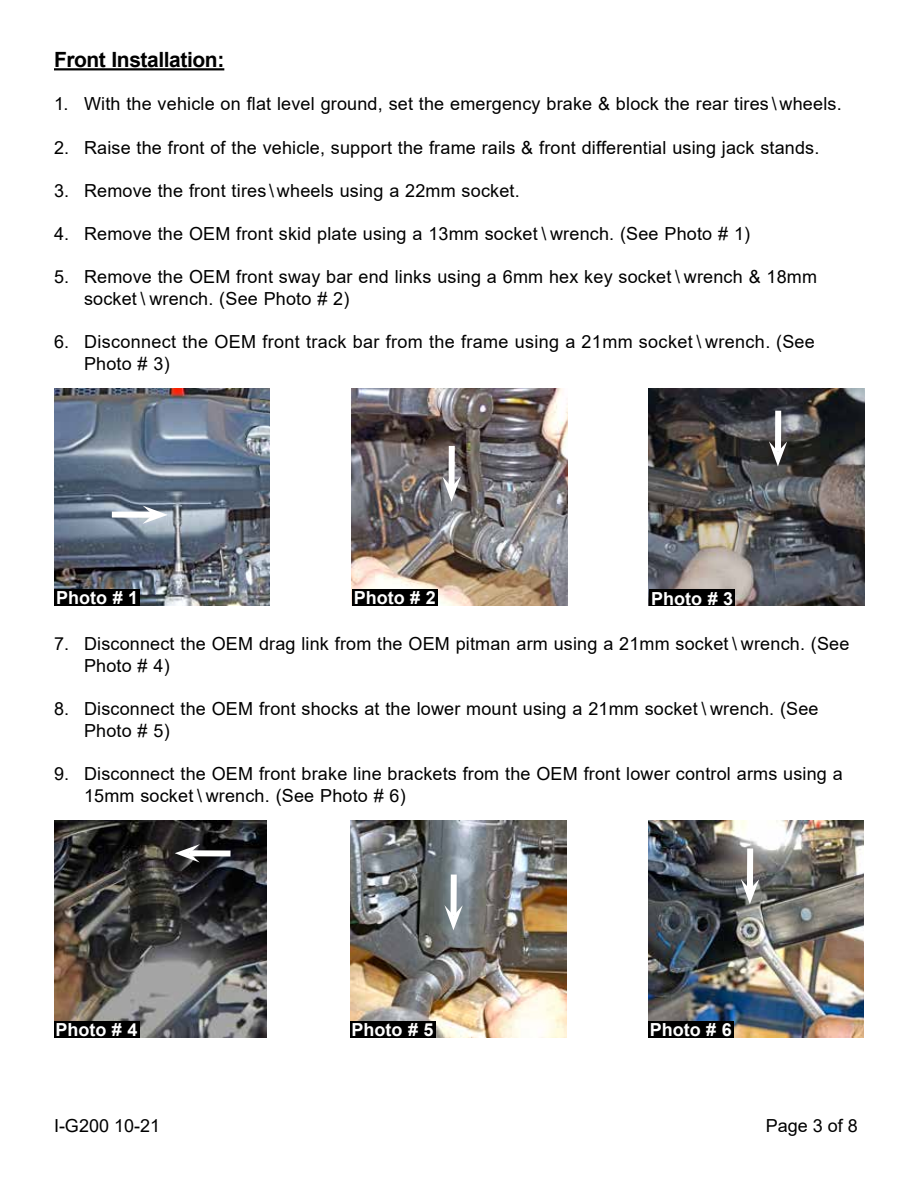
<style>
.page{position:relative;width:918px;height:1188px;background:#fff}
.page>*{position:absolute;margin:0;border:0;box-sizing:border-box;transform-origin:0 0}
.t1{font:700 21px "Arial";letter-spacing:-.02em;color:#000}
.t2{font:18px/21.6px "Arial";letter-spacing:.01em;color:#000}
.t3{font:700 18px "Arial";color:#fff}
</style>
<div class="page">
<hr style="left:54px;top:68px;width:170px;height:2px;background:#000">
<img style="left:54px;top:821px;width:213px;height:217px">
<div style="left:54px;top:1022px;width:85px;height:16px;background:#000"></div>
<div style="left:189px;top:850px;width:42px;height:7px;background:#fff"></div>
<svg style="left:175px;top:844px;width:25px;height:19px"></svg>
<img style="left:54px;top:389px;width:216px;height:217px">
<div style="left:55px;top:590px;width:85px;height:16px;background:#000"></div>
<div style="left:112px;top:512px;width:41px;height:6px;background:#fff"></div>
<svg style="left:142px;top:506px;width:26px;height:18px"></svg>
<img style="left:351px;top:389px;width:216px;height:217px">
<div style="left:352px;top:590px;width:85px;height:16px;background:#000"></div>
<div style="left:449px;top:446px;width:6px;height:41px;background:#fff"></div>
<svg style="left:442px;top:477px;width:19px;height:25px"></svg>
<img style="left:649px;top:389px;width:216px;height:217px">
<div style="left:650px;top:590px;width:85px;height:16px;background:#000"></div>
<div style="left:775px;top:411px;width:6px;height:41px;background:#fff"></div>
<svg style="left:769px;top:441px;width:18px;height:25px"></svg>
<img style="left:648px;top:821px;width:216px;height:217px">
<div style="left:648px;top:1022px;width:85px;height:16px;background:#000"></div>
<div style="left:747px;top:848px;width:6px;height:42px;background:#fff"></div>
<svg style="left:741px;top:879px;width:18px;height:25px"></svg>
<img style="left:350px;top:821px;width:216px;height:217px">
<div style="left:350px;top:1022px;width:85px;height:16px;background:#000"></div>
<div style="left:451px;top:875px;width:6px;height:41px;background:#fff"></div>
<svg style="left:444px;top:905px;width:19px;height:25px"></svg>
<p class="t1" style="left:54px;top:45px;width:172px">Front Installation:</p>
<p class="t2" style="left:54px;top:93px;width:789px">1. With the vehicle on flat level ground, set the emergency brake &amp; block the rear tires \ wheels.</p>
<p class="t2" style="left:54px;top:136px;width:767px">2. Raise the front of the vehicle, support the frame rails &amp; front differential using jack stands.</p>
<p class="t2" style="left:54px;top:179px;width:467px">3. Remove the front tires \ wheels using a 22mm socket.</p>
<p class="t2" style="left:54px;top:223px;width:698px">4. Remove the OEM front skid plate using a 13mm socket \ wrench. (See Photo # 1)</p>
<p class="t2" style="left:84px;top:266px;width:735px;text-indent:-30px">5. Remove the OEM front sway bar end links using a 6mm hex key socket \ wrench &amp; 18mm socket \ wrench. (See Photo # 2)</p>
<p class="t2" style="left:84px;top:331px;width:732px;text-indent:-30px">6. Disconnect the OEM front track bar from the frame using a 21mm socket \ wrench. (See<br>Photo # 3)</p>
<p class="t3" style="left:56px;top:585px;width:84px">Photo # 1</p>
<p class="t3" style="left:354px;top:585px;width:84px">Photo # 2</p>
<p class="t3" style="left:651px;top:585px;width:84px">Photo # 3</p>
<p class="t2" style="left:84px;top:633px;width:767px;text-indent:-30px">7. Disconnect the OEM drag link from the OEM pitman arm using a 21mm socket \ wrench. (See<br>Photo # 4)</p>
<p class="t2" style="left:84px;top:698px;width:736px;text-indent:-30px">8. Disconnect the OEM front shocks at the lower mount using a 21mm socket \ wrench. (See<br>Photo # 5)</p>
<p class="t2" style="left:84px;top:763px;width:760px;text-indent:-30px">9. Disconnect the OEM front brake line brackets from the OEM front lower control arms using a<br>15mm socket \ wrench. (See Photo # 6)</p>
<p class="t3" style="left:56px;top:1017px;width:84px">Photo # 4</p>
<p class="t3" style="left:352px;top:1017px;width:84px">Photo # 5</p>
<p class="t3" style="left:650px;top:1017px;width:84px">Photo # 6</p>
<p class="t2" style="left:54px;top:1114px;width:108px">I-G200 10-21</p>
<p class="t2" style="left:766px;top:1114px;width:94px">Page 3 of 8</p>
</div>
